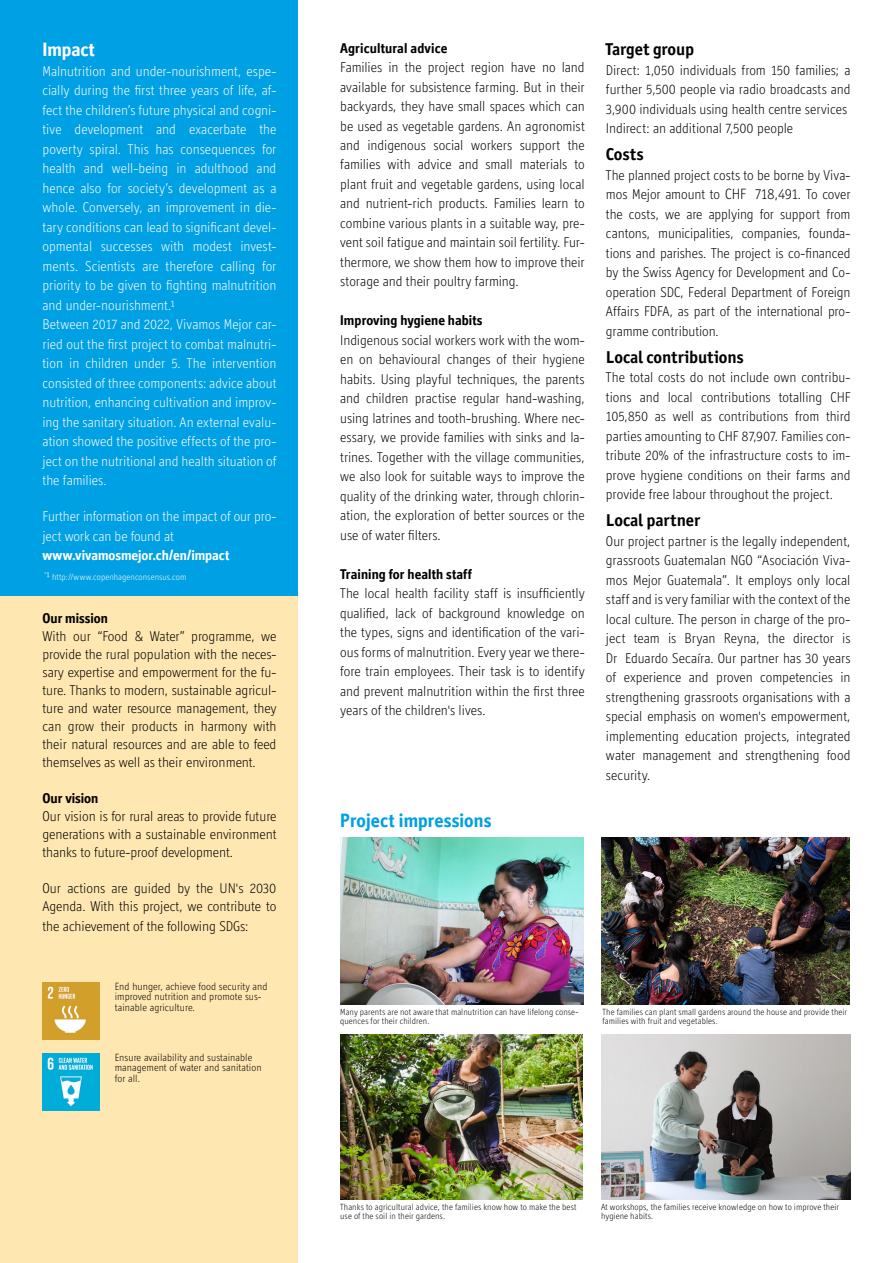
<style>
.page{position:relative;width:893px;height:1263px;background:#fff}
.page>*{position:absolute;margin:0;border:0;box-sizing:border-box;transform-origin:0 0}
.t1{font:700 19.5px "Officina Display ITC Std";letter-spacing:.005em;color:#00a0e4}
.t2{font:700 19.5px "Officina Display ITC Std";letter-spacing:-.005em;color:#fff}
.t3{font:700 17.25px "Officina Sans ITC Std";letter-spacing:-.005em;color:#010202}
.t4{font:700 17.25px "Officina Sans ITC Std";color:#000}
.t5{font:300 14.25px/19.5px "Officina Display ITC Std";color:#010202;text-align:justify}
.t6{font:300 14.25px/19.5px "Officina Display ITC Std";color:#000;text-align:justify}
.t7{font:300 14.25px/19.5px "Officina Display ITC Std";color:#fff}
.t8{font:700 14.25px "Officina Display ITC Std";letter-spacing:.005em;color:#010202}
.t9{font:700 14.25px "Officina Display ITC Std";letter-spacing:-.005em;color:#fff}
.t10{font:700 14.25px "Officina Display ITC Std";color:#000}
.t11{font:300 10.5px/10.5px "Officina Display ITC Std";letter-spacing:.01em;color:#000}
.t12{font:300 9px/9px "Officina Display ITC Std";letter-spacing:.015em;color:#000}
.t13{font:300 9px/9px "Officina Display ITC Std";letter-spacing:.015em;color:#020304}
.t14{font:300 9px "Officina Display ITC Std";letter-spacing:.01em;color:#fff}
.s1{font-size:12px}
.s2{font-size:15px}
.s3{color:#010202}
</style>
<div class="page">
<div style="left:0;top:0;width:298px;height:599px;background:#00a0e4"></div>
<img style="left:340px;top:838px;width:244px;height:166px">
<img style="left:601px;top:837px;width:248px;height:167px">
<img style="left:340px;top:1035px;width:243px;height:164px">
<img style="left:601px;top:1035px;width:249px;height:164px">
<div style="left:0;top:596px;width:298px;height:667px;background:#ffe7b1"></div>
<img style="left:43px;top:982px;width:57px;height:58px">
<img style="left:43px;top:1053px;width:57px;height:58px">
<h1 class="t2" style="left:43px;top:38px;width:54px">Impact</h1>
<p class="t7" style="left:43px;top:61px;width:235px">Malnutrition and under-nourishment, espe&shy;cially during the first three years of life, af&shy;fect the children’s future physical and cogni&shy;tive development and exacerbate the poverty spiral. This has consequences for health and well-being in adulthood and hence also for society’s development as a whole. Conversely, an improvement in die&shy;tary conditions can lead to significant devel&shy;opmental successes with modest invest&shy;ments. Scientists are therefore calling for priority to be given to fighting malnutrition and under-nourishment.¹<br>Between 2017 and 2022, Vivamos Mejor car&shy;ried out the first project to combat malnutri&shy;tion in children under 5. The intervention consisted of three components: advice about nutrition, enhancing cultivation and improv&shy;ing the sanitary situation. An external evalu&shy;ation showed the positive effects of the pro&shy;ject on the nutritional and health situation of the families.</p>
<p class="t7" style="left:43px;top:506px;width:235px">Further information on the impact of our pro&shy;ject work can be found at</p>
<p class="t9" style="left:43px;top:547px;width:188px">www.vivamosmejor.ch/en/impact</p>
<p class="t14" style="left:44px;top:571px;width:144px"><sup>*</sup><span class="s1">¹</span> http://www.copenhagenconsensus.com</p>
<p class="t10" style="left:43px;top:610px;width:67px">Our mission</p>
<p class="t6" style="left:43px;top:627px;width:236px;line-height:18px">With our “Food &amp; Water” programme, we provide the rural population with the neces&shy;sary expertise and empowerment for the fu&shy;ture. Thanks to modern, sustainable agricul&shy;ture and water resource management, they can grow their products in harmony with their natural resources and are able to feed themselves as well as their environment.</p>
<p class="t10" style="left:43px;top:790px;width:57px">Our vision</p>
<p class="t6" style="left:43px;top:807px;width:235px;line-height:18px">Our vision is for rural areas to provide future generations with a sustainable environment thanks to future-proof development.</p>
<p class="t6" style="left:43px;top:879px;width:235px;line-height:18px">Our actions are guided by the UN's 2030<br>Agenda. With this project, we contribute to</p>
<p class="t6" style="left:43px;top:916px;width:207px">the achievement of the following SDGs:</p>
<p class="t11" style="left:115px;top:981px;width:154px">End hunger, achieve food security and improved nutrition and promote sus&shy;tainable agriculture.</p>
<p class="t11" style="left:115px;top:1052px;width:148px">Ensure availability and sustainable management of water and sanitation for all.</p>
<p class="t8" style="left:340px;top:39px;width:109px">Agricultural advice</p>
<p class="t5" style="left:340px;top:57px;width:246px">Families in the project region have no land available for subsistence farming. But in their backyards, they have small spaces which can be used as vegetable gardens. An agronomist and indigenous social workers support the families with advice and small materials to plant fruit and vegetable gardens, using local and nutrient-rich products. Families learn to combine various plants in a suitable way, pre&shy;vent soil fatigue and maintain soil fertility. Fur&shy;thermore, we show them how to improve their storage and their poultry farming.</p>
<p class="t8" style="left:340px;top:312px;width:144px">Improving hygiene habits</p>
<p class="t5" style="left:340px;top:330px;width:246px">Indigenous social workers work with the wom&shy;en on behavioural changes of their hygiene habits. Using playful techniques, the parents and children practise regular hand-washing, using latrines and tooth-brushing. Where nec&shy;essary, we provide families with sinks and la&shy;trines. Together with the village communities, we also look for suitable ways to improve the quality of the drinking water, through chlorin&shy;ation, the exploration of better sources or the use of water filters.</p>
<p class="t8" style="left:340px;top:566px;width:133px">Training for health staff</p>
<p class="t5" style="left:340px;top:584px;width:246px">The local health facility staff is insufficiently qualified, lack of background knowledge on the types, signs and identification of the vari&shy;ous forms of malnutrition. Every year we there&shy;fore train employees. Their task is to identify and prevent malnutrition within the first three years of the children's lives.</p>
<h1 class="t1" style="left:340px;top:809px;width:153px">Project impressions</h1>
<p class="t3" style="left:606px;top:38px;width:90px">Target group</p>
<p class="t5" style="left:606px;top:60px;width:246px;text-align:left">Direct: 1,050 individuals from 150 families; a further 5,500 people via radio broadcasts and 3,900 individuals using health centre services Indirect: an additional 7,500 people</p>
<p class="t3" style="left:606px;top:143px;width:39px">Costs</p>
<p class="t6" style="left:606px;top:165px;width:246px">The planned project costs to be borne by Viva&shy;mos Mejor amount to <span class="s2">CHF 718,491</span><span class="s3">. T</span>o cover the costs, we are applying for support from cantons, municipalities, companies, founda&shy;tions and parishes. The project is co-financed by the Swiss Agency for Development and Co&shy;operation SDC, Federal Department of Foreign Affairs FDFA, as part of the international pro&shy;gramme contribution.</p>
<p class="t3" style="left:606px;top:346px;width:139px">Local contributions</p>
<p class="t5" style="left:606px;top:367px;width:246px">The total costs do not include own contribu&shy;tions and local contributions totalling CHF 105,850 as well as contributions from third parties amounting to CHF 87,907. Families con&shy;tribute 20% of the infrastructure costs to im&shy;prove hygiene conditions on their farms and provide free labour throughout the project.</p>
<p class="t4" style="left:606px;top:509px;width:96px">Local partner</p>
<p class="t6" style="left:606px;top:531px;width:246px">Our project partner is the legally independent, grassroots Guatemalan NGO “Asociación Viva&shy;mos Mejor Guatemala”. It employs only local staff and is very familiar with the context of the local culture. The person in charge of the pro&shy;ject team is Bryan Reyna, the director is Dr Eduardo Secaíra. Our partner has 30 years of experience and proven competencies in strengthening grassroots organisations with a special emphasis on women's empowerment, implementing education projects, integrated water management and strengthening food security.</p>
<p class="t12" style="left:340px;top:1007px;width:240px">Many parents are not aware that malnutrition can have lifelong conse&shy;quences for their children.</p>
<p class="t12" style="left:602px;top:1007px;width:246px">The families can plant small gardens around the house and provide their families with fruit and vegetables.</p>
<p class="t13" style="left:340px;top:1203px;width:238px">Thanks to agricultural advice, the families know how to make the best use of the soil in their gardens.</p>
<p class="t12" style="left:601px;top:1203px;width:240px">At workshops, the families receive knowledge on how to improve their hygiene habits.</p>
</div>
